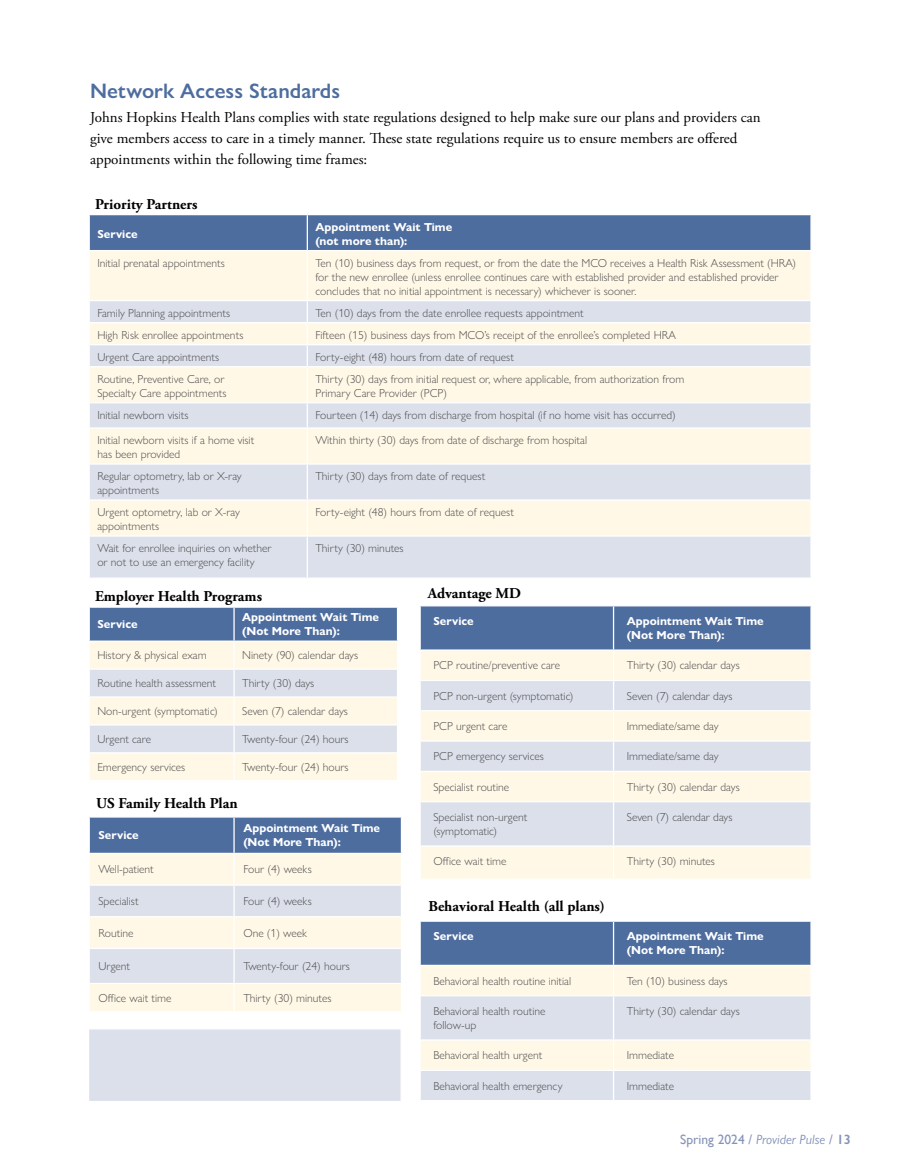
<style>
.page{position:relative;width:905px;height:1175px;background:#fff}
.page>*{position:absolute;margin:0;border:0;box-sizing:border-box;transform-origin:0 0}
.t1{font:600 21px "Gill Sans Nova";color:#4e6d9f}
.t2{font:15px/21px "Adobe Garamond Pro";color:#000}
.t3{font:700 15px "Adobe Garamond Pro";color:#000}
.t4{font:italic 13.5px "Gill Sans Nova";color:#8593b9}
.t5{font:300 11.7px/14px "Gill Sans Nova";color:#4d4d4f}
.t6{font:700 11.7px/14px "Gill Sans Nova";color:#fff}
.s1{font-family:"Gill Sans";font-style:normal}
.s2{font-family:"Gill Sans";font-weight:600;font-style:normal}
</style>
<div class="page">
<div style="left:90px;top:251px;width:720px;height:49px;background:#fff8e6"></div>
<svg style="left:90px;top:301px;width:720px;height:276px;background:#ecebe8"></svg>
<div style="left:90px;top:215px;width:720px;height:35px;background:#4e6d9f"></div>
<hr style="left:307px;top:215px;width:1px;height:35px;background:#fff">
<hr style="left:307px;top:251px;width:1px;height:49px;background:#fff">
<hr style="left:88px;top:322px;width:219px;height:1px;background:#fff">
<hr style="left:307px;top:322px;width:504px;height:1px;background:#fff">
<hr style="left:307px;top:367px;width:1px;height:35px;background:#fff">
<hr style="left:88px;top:402px;width:219px;height:1px;background:#fff">
<hr style="left:307px;top:402px;width:504px;height:1px;background:#fff">
<svg style="left:307px;top:403px;width:1px;height:24px"></svg>
<svg style="left:810px;top:403px;width:1px;height:24px"></svg>
<hr style="left:88px;top:427px;width:219px;height:1px;background:#fff">
<hr style="left:307px;top:427px;width:504px;height:1px;background:#fff">
<hr style="left:307px;top:428px;width:1px;height:35px;background:#fff">
<hr style="left:88px;top:463px;width:219px;height:1px;background:#fff">
<hr style="left:307px;top:463px;width:504px;height:1px;background:#fff">
<hr style="left:307px;top:464px;width:1px;height:35px;background:#fff">
<hr style="left:88px;top:499px;width:219px;height:1px;background:#fff">
<hr style="left:307px;top:499px;width:504px;height:1px;background:#fff">
<hr style="left:307px;top:500px;width:1px;height:35px;background:#fff">
<hr style="left:88px;top:535px;width:219px;height:1px;background:#fff">
<hr style="left:307px;top:535px;width:504px;height:1px;background:#fff">
<hr style="left:307px;top:536px;width:1px;height:41px;background:#fff">
<hr style="left:88px;top:344px;width:219px;height:1px;background:#fff">
<hr style="left:88px;top:366px;width:219px;height:1px;background:#fff">
<hr style="left:307px;top:344px;width:504px;height:1px;background:#fff">
<svg style="left:307px;top:301px;width:1px;height:65px"></svg>
<svg style="left:810px;top:301px;width:1px;height:65px"></svg>
<hr style="left:307px;top:366px;width:504px;height:1px;background:#fff">
<svg style="left:89px;top:607px;width:309px;height:173px;background:#d3d6db"></svg>
<hr style="left:234px;top:606px;width:164px;height:2px;background:#fff">
<div style="left:90px;top:854px;width:311px;height:30px;background:#fff8e6"></div>
<hr style="left:233px;top:854px;width:2px;height:30px;background:#fff">
<svg style="left:90px;top:886px;width:311px;height:125px;background:#edece8"></svg>
<svg style="left:89px;top:817px;width:313px;height:36px;background:#5371a2"></svg>
<div style="left:421px;top:847px;width:389px;height:31px;background:#fff8e6"></div>
<div style="left:421px;top:802px;width:389px;height:43px;background:#dce0ea"></div>
<svg style="left:420px;top:605px;width:391px;height:196px;background:#ced2d8"></svg>
<hr style="left:613px;top:802px;width:1px;height:43px;background:#fff">
<hr style="left:613px;top:846px;width:1px;height:32px;background:#fff">
<svg style="left:420px;top:921px;width:391px;height:179px;background:#c8ced8"></svg>
<div style="left:88px;top:1028px;width:314px;height:74px;background:#dce0ea;border:1px solid #fff"></div>
<h1 class="t1" style="left:90px;top:78px;width:252px">Network Access Standards</h1>
<p class="t2" style="left:90px;top:107px;width:672px">Johns Hopkins Health Plans complies with state regulations designed to help make sure our plans and providers can give members access to care in a timely manner. These state regulations require us to ensure members are offered appointments within the following time frames:</p>
<p class="t3" style="left:95px;top:195px;width:104px">Priority Partners</p>
<p class="t6" style="left:97px;top:227px;width:42px">Service</p>
<p class="t6" style="left:315px;top:220px;width:138px">Appointment Wait Time (not more than):</p>
<p class="t5" style="left:97px;top:256px;width:129px">Initial prenatal appointments</p>
<p class="t5" style="left:315px;top:256px;width:482px">Ten (10) business days from request, or from the date the MCO receives a Health Risk Assessment (HRA) for the new enrollee (unless enrollee continues care with established provider and established provider concludes that no initial appointment is necessary) whichever is sooner.</p>
<p class="t5" style="left:97px;top:306px;width:134px">Family Planning appointments</p>
<p class="t5" style="left:315px;top:306px;width:270px">Ten (10) days from the date enrollee requests appointment</p>
<p class="t5" style="left:97px;top:328px;width:148px">High Risk enrollee appointments</p>
<p class="t5" style="left:315px;top:328px;width:362px">Fifteen (15) business days from MCO’s receipt of the enrollee’s completed HRA</p>
<p class="t5" style="left:97px;top:350px;width:123px">Urgent Care appointments</p>
<p class="t5" style="left:315px;top:350px;width:200px">Forty-eight (48) hours from date of request</p>
<p class="t5" style="left:97px;top:372px;width:131px">Routine, Preventive Care, or<br>Specialty Care appointments</p>
<p class="t5" style="left:315px;top:372px;width:370px">Thirty (30) days from initial request or, where applicable, from authorization from<br>Primary Care Provider (PCP)</p>
<p class="t5" style="left:97px;top:408px;width:93px">Initial newborn visits</p>
<p class="t5" style="left:315px;top:408px;width:362px">Fourteen (14) days from discharge from hospital (if no home visit has occurred)</p>
<p class="t5" style="left:97px;top:433px;width:158px">Initial newborn visits if a home visit has been provided</p>
<p class="t5" style="left:315px;top:433px;width:273px">Within thirty (30) days from date of discharge from hospital</p>
<p class="t5" style="left:97px;top:469px;width:146px">Regular optometry, lab or X-ray appointments</p>
<p class="t5" style="left:315px;top:469px;width:171px">Thirty (30) days from date of request</p>
<p class="t5" style="left:97px;top:505px;width:144px">Urgent optometry, lab or X-ray appointments</p>
<p class="t5" style="left:315px;top:505px;width:200px">Forty-eight (48) hours from date of request</p>
<p class="t5" style="left:97px;top:541px;width:176px">Wait for enrollee inquiries on whether or not to use an emergency facility</p>
<p class="t5" style="left:315px;top:541px;width:90px">Thirty (30) minutes</p>
<p class="t3" style="left:95px;top:588px;width:168px">Employer Health Programs</p>
<p class="t6" style="left:97px;top:617px;width:42px">Service</p>
<p class="t6" style="left:242px;top:610px;width:138px">Appointment Wait Time (Not More Than):</p>
<p class="t5" style="left:97px;top:648px;width:111px">History &amp; physical exam</p>
<p class="t5" style="left:242px;top:648px;width:118px">Ninety (90) calendar days</p>
<p class="t5" style="left:97px;top:676px;width:120px">Routine health assessment</p>
<p class="t5" style="left:242px;top:676px;width:74px">Thirty (30) days</p>
<p class="t5" style="left:97px;top:704px;width:122px">Non-urgent (symptomatic)</p>
<p class="t5" style="left:242px;top:704px;width:107px">Seven (7) calendar days</p>
<p class="t5" style="left:97px;top:732px;width:55px">Urgent care</p>
<p class="t5" style="left:242px;top:732px;width:108px">Twenty-four (24) hours</p>
<p class="t5" style="left:97px;top:760px;width:90px">Emergency services</p>
<p class="t5" style="left:242px;top:760px;width:108px">Twenty-four (24) hours</p>
<p class="t3" style="left:96px;top:794px;width:143px">US Family Health Plan</p>
<p class="t6" style="left:98px;top:828px;width:42px">Service</p>
<p class="t6" style="left:243px;top:821px;width:138px">Appointment Wait Time (Not More Than):</p>
<p class="t5" style="left:98px;top:862px;width:57px">Well-patient</p>
<p class="t5" style="left:243px;top:862px;width:70px">Four (4) weeks</p>
<p class="t5" style="left:98px;top:894px;width:42px">Specialist</p>
<p class="t5" style="left:243px;top:894px;width:70px">Four (4) weeks</p>
<p class="t5" style="left:98px;top:925px;width:36px">Routine</p>
<p class="t5" style="left:243px;top:925px;width:65px">One (1) week</p>
<p class="t5" style="left:98px;top:959px;width:33px">Urgent</p>
<p class="t5" style="left:243px;top:959px;width:108px">Twenty-four (24) hours</p>
<p class="t5" style="left:98px;top:990px;width:74px">Office wait time</p>
<p class="t5" style="left:243px;top:990px;width:90px">Thirty (30) minutes</p>
<p class="t3" style="left:428px;top:584px;width:95px">Advantage MD</p>
<p class="t6" style="left:433px;top:614px;width:42px">Service</p>
<p class="t6" style="left:627px;top:614px;width:138px">Appointment Wait Time (Not More Than):</p>
<p class="t5" style="left:433px;top:658px;width:128px">PCP routine/preventive care</p>
<p class="t5" style="left:627px;top:658px;width:114px">Thirty (30) calendar days</p>
<p class="t5" style="left:433px;top:688px;width:141px">PCP non-urgent (symptomatic)</p>
<p class="t5" style="left:627px;top:688px;width:107px">Seven (7) calendar days</p>
<p class="t5" style="left:433px;top:719px;width:76px">PCP urgent care</p>
<p class="t5" style="left:627px;top:719px;width:93px">Immediate/same day</p>
<p class="t5" style="left:433px;top:749px;width:112px">PCP emergency services</p>
<p class="t5" style="left:627px;top:749px;width:93px">Immediate/same day</p>
<p class="t5" style="left:433px;top:779px;width:77px">Specialist routine</p>
<p class="t5" style="left:627px;top:779px;width:114px">Thirty (30) calendar days</p>
<p class="t5" style="left:433px;top:810px;width:95px">Specialist non-urgent (symptomatic)</p>
<p class="t5" style="left:627px;top:810px;width:107px">Seven (7) calendar days</p>
<p class="t5" style="left:433px;top:854px;width:74px">Office wait time</p>
<p class="t5" style="left:627px;top:854px;width:90px">Thirty (30) minutes</p>
<p class="t3" style="left:428px;top:897px;width:178px">Behavioral Health (all plans)</p>
<p class="t6" style="left:433px;top:929px;width:42px">Service</p>
<p class="t6" style="left:627px;top:929px;width:138px">Appointment Wait Time (Not More Than):</p>
<p class="t5" style="left:433px;top:973px;width:139px">Behavioral health routine initial</p>
<p class="t5" style="left:627px;top:973px;width:102px">Ten (10) business days</p>
<p class="t5" style="left:433px;top:1004px;width:114px">Behavioral health routine follow-up</p>
<p class="t5" style="left:627px;top:1004px;width:114px">Thirty (30) calendar days</p>
<p class="t5" style="left:433px;top:1048px;width:110px">Behavioral health urgent</p>
<p class="t5" style="left:627px;top:1048px;width:49px">Immediate</p>
<p class="t5" style="left:433px;top:1078px;width:131px">Behavioral health emergency</p>
<p class="t5" style="left:627px;top:1078px;width:49px">Immediate</p>
<p class="t4" style="left:680px;top:1130px;width:172px"><span class="s1">Spring 2024 /</span> Provider Pulse <span class="s1">/</span> <span class="s2">13</span></p>
</div>
